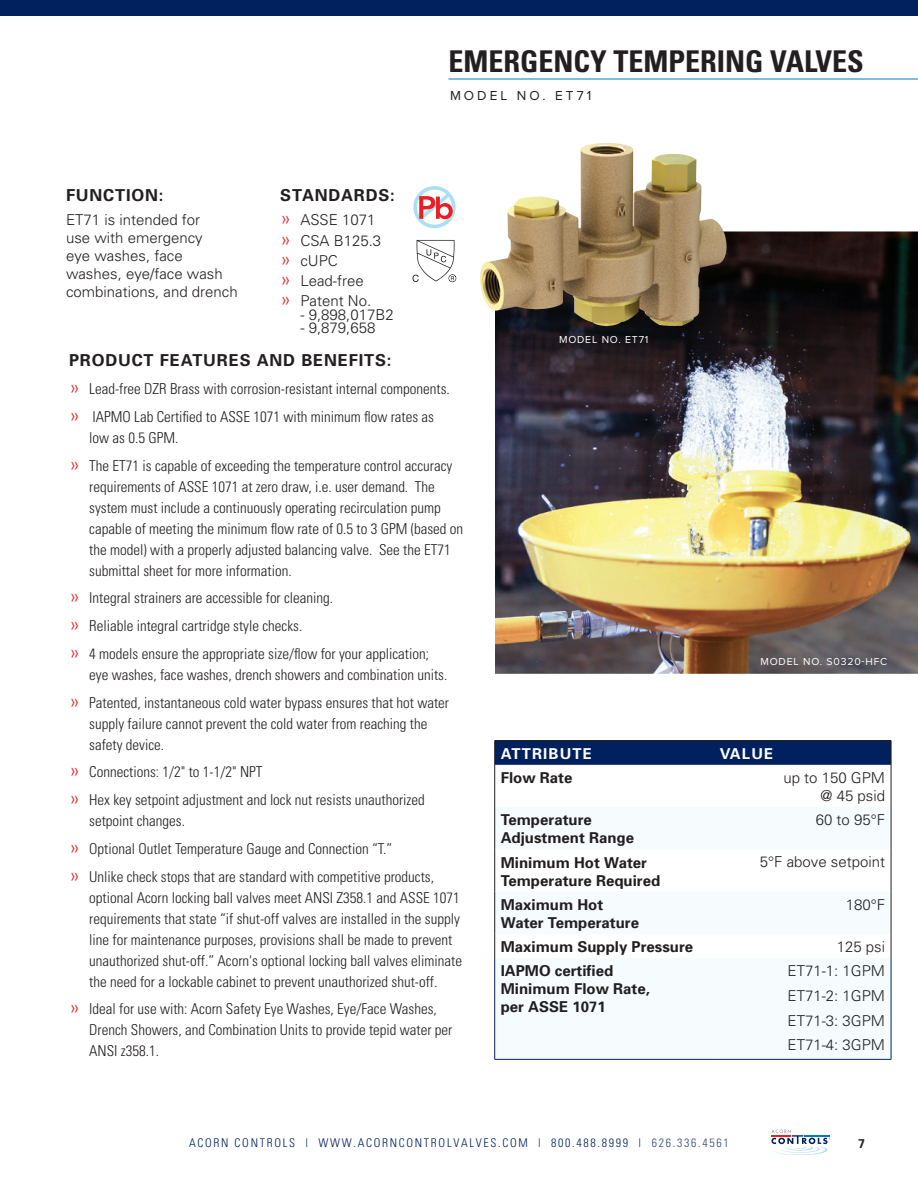
<style>
.page{position:relative;width:918px;height:1188px;background:#fff}
.page>*{position:absolute;margin:0;border:0;box-sizing:border-box;transform-origin:0 0}
.body_copy{font:700 condensed 30px "Univers";color:#231f20}
.body_copy-2{font:700 16.5px "Univers";letter-spacing:.05em;color:#231f20}
.t1{font:300 condensed 15px/21px "Univers";color:#231f20}
.body_copy-3{font:300 15px/18px "Univers";color:#231f20}
.body_copy-4{font:700 15px/18px "Univers";color:#231f20}
.body_copy-5{font:700 15px "Univers";letter-spacing:.075em;color:#fff}
.t2{font:13.5px "Proxima Nova";letter-spacing:.225em;color:#231f20}
.body_copy-6{font:700 12.75px "Univers";color:#231f20}
.body_copy-7{font:300 condensed 12px "Univers";letter-spacing:.14em;color:#00215d}
.t3{font:10.5px "Proxima Nova";letter-spacing:.075em;color:#fff}
.s1{font-size:19.8px;color:#ee1d23}
.s2{font-stretch:normal;font-size:19.8px;color:#ee1d23}
.s3{color:#33477b}
</style>
<div class="page">
<div style="left:0;top:0;width:918px;height:15px;background:#00215d"></div>
<svg style="left:771px;top:1130px;width:59px;height:25px"></svg>
<svg style="left:413px;top:240px;width:43px;height:42px"></svg>
<svg style="left:413px;top:186px;width:43px;height:42px"></svg>
<hr style="left:448px;top:79px;width:470px;height:1px;background:#0079c2">
<img style="left:495px;top:231px;width:423px;height:443px">
<svg style="left:495px;top:807px;width:396px;height:252px;fill:#f6fbfd"></svg>
<hr style="left:495px;top:740px;width:219px;height:1px;background:#231f20">
<hr style="left:714px;top:740px;width:177px;height:1px;background:#231f20">
<div style="left:494px;top:741px;width:398px;height:24px;background:#00215d"></div>
<hr style="left:494px;top:765px;width:1px;height:42px;background:#231f20">
<hr style="left:891px;top:765px;width:1px;height:42px;background:#231f20">
<hr style="left:494px;top:807px;width:1px;height:42px;background:#231f20">
<hr style="left:891px;top:807px;width:1px;height:42px;background:#231f20">
<hr style="left:494px;top:849px;width:1px;height:43px;background:#231f20">
<hr style="left:891px;top:849px;width:1px;height:43px;background:#231f20">
<hr style="left:494px;top:892px;width:1px;height:42px;background:#231f20">
<hr style="left:891px;top:892px;width:1px;height:42px;background:#231f20">
<svg style="left:494px;top:934px;width:1px;height:24px"></svg>
<svg style="left:891px;top:934px;width:1px;height:24px"></svg>
<hr style="left:494px;top:958px;width:1px;height:101px;background:#00215d">
<hr style="left:891px;top:958px;width:1px;height:101px;background:#00215d">
<hr style="left:495px;top:1059px;width:219px;height:1px;background:#00215d">
<hr style="left:714px;top:1059px;width:177px;height:1px;background:#00215d">
<img style="left:514px;top:143px;width:92px;height:85px">
<p class="body_copy" style="left:448px;top:43px;width:417px">EMERGENCY TEMPERING VALVES</p>
<p class="body_copy-2" style="left:66px;top:184px;width:99px">FUNCTION:</p>
<p class="body_copy-3" style="left:66px;top:211px;width:173px">ET71 is intended for<br>use with emergency<br>eye washes, face washes, eye/face wash combinations, and drench</p>
<p class="body_copy-2" style="left:280px;top:184px;width:116px">STANDARDS:</p>
<p class="body_copy-3" style="left:280px;top:211px;width:97px"><span class="s1">»</span> ASSE 1071</p>
<p class="body_copy-3" style="left:280px;top:231px;width:103px"><span class="s1">»</span> CSA B125.3</p>
<p class="body_copy-3" style="left:280px;top:251px;width:59px"><span class="s1">»</span> cUPC</p>
<p class="body_copy-3" style="left:280px;top:271px;width:85px"><span class="s1">»</span> Lead-free</p>
<p class="body_copy-3" style="left:280px;top:292px;width:93px"><span class="s1">»</span> Patent No.</p>
<p class="body_copy-3" style="left:300px;top:305px;width:95px">- 9,898,017B2</p>
<p class="body_copy-3" style="left:300px;top:319px;width:77px">- 9,879,658</p>
<p class="t2" style="left:450px;top:86px;width:143px">MODEL NO. ET71</p>
<p class="t3" style="left:559px;top:332px;width:91px">MODEL NO. ET71</p>
<p class="body_copy-2" style="left:69px;top:350px;width:324px">PRODUCT FEATURES AND BENEFITS:</p>
<p class="t1" style="left:69px;top:378px;width:382px"><span class="s2">»</span> Lead-free DZR Brass with corrosion-resistant internal components.</p>
<p class="t1" style="left:89px;top:406px;width:346px;text-indent:-20px"><span class="s2">»</span> IAPMO Lab Certified to ASSE 1071 with minimum flow rates as low as 0.5 GPM.</p>
<p class="t1" style="left:89px;top:455px;width:375px;text-indent:-20px"><span class="s2">»</span> The ET71 is capable of exceeding the temperature control accuracy requirements of ASSE 1071 at zero draw, i.e. user demand. The system must include a continuously operating recirculation pump capable of meeting the minimum flow rate of 0.5 to 3 GPM (based on the model) with a properly adjusted balancing valve. See the ET71 submittal sheet for more information.</p>
<p class="t1" style="left:69px;top:587px;width:266px"><span class="s2">»</span> Integral strainers are accessible for cleaning.</p>
<p class="t1" style="left:69px;top:615px;width:235px"><span class="s2">»</span> Reliable integral cartridge style checks.</p>
<p class="t1" style="left:89px;top:643px;width:360px;text-indent:-20px"><span class="s2">»</span> 4 models ensure the appropriate size/flow for your application; eye washes, face washes, drench showers and combination units.</p>
<p class="t1" style="left:89px;top:692px;width:361px;text-indent:-20px"><span class="s2">»</span> Patented, instantaneous cold water bypass ensures that hot water supply failure cannot prevent the cold water from reaching the safety device.</p>
<p class="t1" style="left:69px;top:761px;width:195px"><span class="s2">»</span> Connections: 1/2" to 1-1/2" NPT</p>
<p class="t1" style="left:89px;top:789px;width:337px;text-indent:-20px"><span class="s2">»</span> Hex key setpoint adjustment and lock nut resists unauthorized setpoint changes.</p>
<p class="t1" style="left:69px;top:838px;width:325px"><span class="s2">»</span> Optional Outlet Temperature Gauge and Connection “T.”</p>
<p class="t1" style="left:89px;top:866px;width:374px;text-indent:-20px"><span class="s2">»</span> Unlike check stops that are standard with competitive products, optional Acorn locking ball valves meet ANSI Z358.1 and ASSE 1071 requirements that state “if shut-off valves are installed in the supply line for maintenance purposes, provisions shall be made to prevent unauthorized shut-off.” Acorn's optional locking ball valves eliminate the need for a lockable cabinet to prevent unauthorized shut-off.</p>
<p class="t1" style="left:89px;top:998px;width:365px;text-indent:-20px"><span class="s2">»</span> Ideal for use with: Acorn Safety Eye Washes, Eye/Face Washes,<br>Drench Showers, and Combination Units to provide tepid water per<br>ANSI z358.1.</p>
<p class="t3" style="left:760px;top:654px;width:128px">MODEL NO. S0320-HFC</p>
<p class="body_copy-5" style="left:501px;top:744px;width:93px">ATTRIBUTE</p>
<p class="body_copy-5" style="left:720px;top:744px;width:55px">VALUE</p>
<p class="body_copy-4" style="left:501px;top:768px;width:73px">Flow Rate</p>
<p class="body_copy-3" style="left:783px;top:768px;width:103px;text-align:right">up to 150 GPM @ 45 psid</p>
<p class="body_copy-4" style="left:501px;top:810px;width:135px">Temperature<br>Adjustment Range</p>
<p class="body_copy-3" style="left:816px;top:810px;width:71px">60 to 95°F</p>
<p class="body_copy-4" style="left:501px;top:853px;width:161px">Minimum Hot Water<br>Temperature Required</p>
<p class="body_copy-3" style="left:760px;top:853px;width:127px">5°F above setpoint</p>
<p class="body_copy-4" style="left:501px;top:895px;width:140px">Maximum Hot<br>Water Temperature</p>
<p class="body_copy-3" style="left:846px;top:895px;width:41px">180°F</p>
<p class="body_copy-4" style="left:501px;top:937px;width:194px">Maximum Supply Pressure</p>
<p class="body_copy-3" style="left:837px;top:937px;width:50px">125 psi</p>
<p class="body_copy-4" style="left:501px;top:962px;width:151px">IAPMO certified<br>Minimum Flow Rate, per ASSE 1071</p>
<p class="body_copy-3" style="left:788px;top:961px;width:99px">ET71-1: 1GPM</p>
<p class="body_copy-3" style="left:788px;top:986px;width:99px">ET71-2: 1GPM</p>
<p class="body_copy-3" style="left:788px;top:1011px;width:99px">ET71-3: 3GPM</p>
<p class="body_copy-3" style="left:788px;top:1036px;width:99px">ET71-4: 3GPM</p>
<p class="body_copy-7" style="left:189px;top:1135px;width:541px">ACORN CONTROLS | WWW.ACORNCONTROLVALVES.COM | 800.488.8999 | <span class="s3">626.336.4561</span></p>
<p class="body_copy-6" style="left:858px;top:1135px;width:9px">7</p>
</div>
